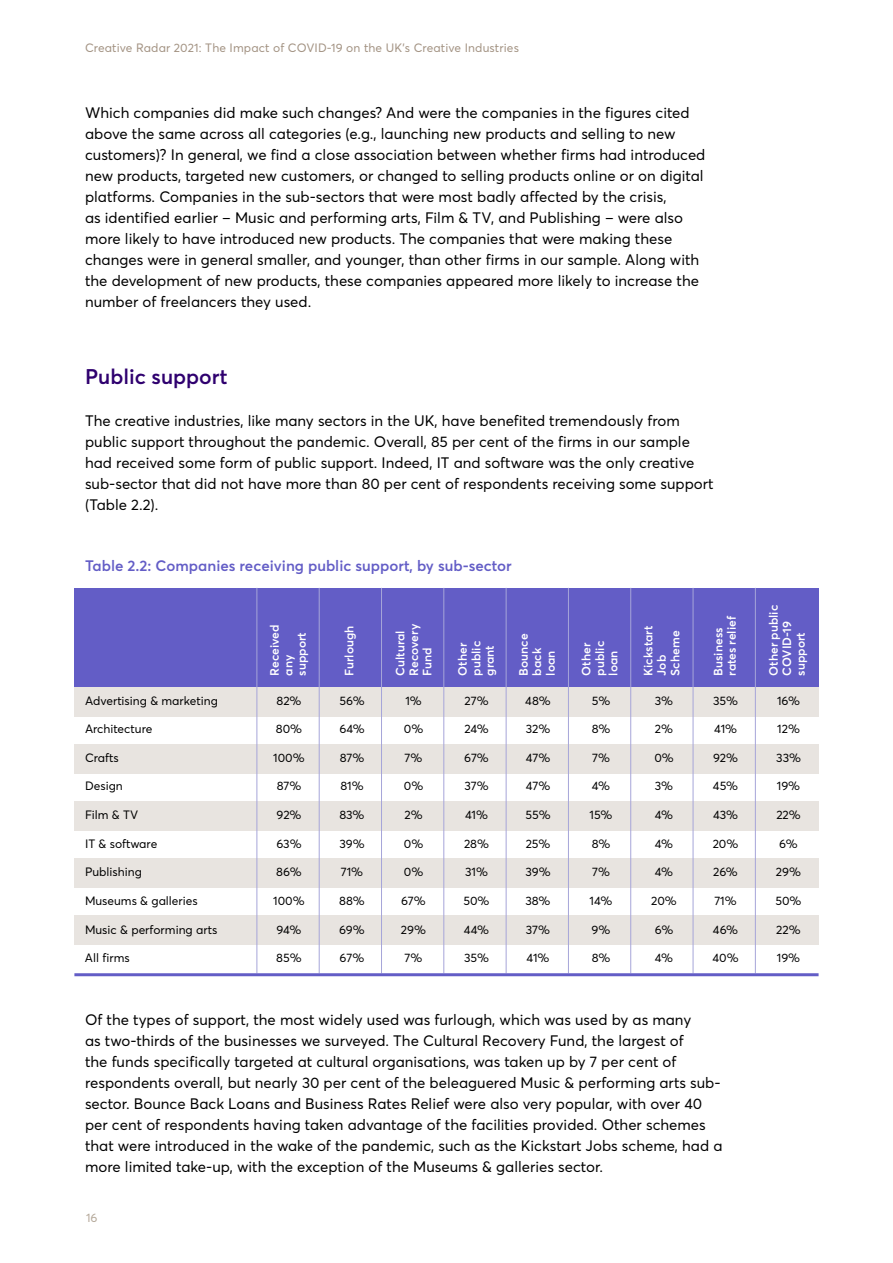
<style>
.page{position:relative;width:893px;height:1263px;background:#fff}
.page>*{position:absolute;margin:0;border:0;box-sizing:border-box;transform-origin:0 0}
.t1{font:600 21px "Averta";color:#2f006f}
.t2{font:15px/21px "Averta";color:#000}
.t3{font:600 15px "Averta";color:#635dc6}
.t4{font:12px "Averta";color:#000}
.t5{font:600 12px/13.5px "Averta";color:#fff}
.t6{font:12px "Averta";letter-spacing:.01em;color:#a39383}
.t7{font:12px "Averta";color:#b4a899}
</style>
<div class="page">
<div style="left:74px;top:687px;width:745px;height:29px;background:#e8e4e0"></div>
<div style="left:74px;top:744px;width:745px;height:29px;background:#e8e4e0"></div>
<div style="left:74px;top:801px;width:745px;height:29px;background:#e8e4e0"></div>
<div style="left:74px;top:858px;width:745px;height:29px;background:#e8e4e0"></div>
<div style="left:74px;top:915px;width:745px;height:29px;background:#e8e4e0"></div>
<div style="left:74px;top:588px;width:745px;height:99px;background:#635dc6"></div>
<hr style="left:256px;top:588px;width:1px;height:385px;background:#a6a5d9">
<hr style="left:319px;top:588px;width:1px;height:385px;background:#a6a5d9">
<hr style="left:381px;top:588px;width:1px;height:385px;background:#a6a5d9">
<hr style="left:443px;top:588px;width:1px;height:385px;background:#a6a5d9">
<hr style="left:506px;top:588px;width:1px;height:385px;background:#a6a5d9">
<hr style="left:568px;top:588px;width:1px;height:385px;background:#a6a5d9">
<hr style="left:630px;top:588px;width:1px;height:385px;background:#a6a5d9">
<hr style="left:693px;top:588px;width:1px;height:385px;background:#a6a5d9">
<hr style="left:755px;top:588px;width:1px;height:385px;background:#a6a5d9">
<hr style="left:74px;top:973px;width:745px;height:3px;background:#635dc6">
<p class="t6" style="left:85px;top:40px;width:435px">Creative Radar 2021: The Impact of COVID-19 on the UK’s Creative Industries</p>
<p class="t2" style="left:85px;top:102px;width:622px">Which companies did make such changes? And were the companies in the figures cited above the same across all categories (e.g., launching new products and selling to new customers)? In general, we find a close association between whether firms had introduced new products, targeted new customers, or changed to selling products online or on digital platforms. Companies in the sub-sectors that were most badly affected by the crisis,<br>as identified earlier – Music and performing arts, Film &amp; TV, and Publishing – were also more likely to have introduced new products. The companies that were making these changes were in general smaller, and younger, than other firms in our sample. Along with the development of new products, these companies appeared more likely to increase the number of freelancers they used.</p>
<h1 class="t1" style="left:85px;top:363px;width:144px">Public support</h1>
<p class="t2" style="left:85px;top:410px;width:630px">The creative industries, like many sectors in the UK, have benefited tremendously from public support throughout the pandemic. Overall, 85 per cent of the firms in our sample had received some form of public support. Indeed, IT and software was the only creative sub-sector that did not have more than 80 per cent of respondents receiving some support (Table 2.2).</p>
<p class="t3" style="left:85px;top:556px;width:428px">Table 2.2: Companies receiving public support, by sub-sector</p>
<p class="t5" style="left:268px;top:676px;width:53px;rotate:-90deg">Received any support</p>
<p class="t5" style="left:342px;top:676px;width:51px;rotate:-90deg">Furlough</p>
<p class="t5" style="left:393px;top:676px;width:53px;rotate:-90deg">Cultural<br>Recovery<br>Fund</p>
<p class="t5" style="left:456px;top:676px;width:36px;rotate:-90deg">Other public grant</p>
<p class="t5" style="left:517px;top:676px;width:44px;rotate:-90deg">Bounce back loan</p>
<p class="t5" style="left:579px;top:676px;width:36px;rotate:-90deg">Other public loan</p>
<p class="t5" style="left:641px;top:676px;width:51px;rotate:-90deg">Kickstart<br>Job<br>Scheme</p>
<p class="t5" style="left:711px;top:676px;width:61px;rotate:-90deg">Business rates relief</p>
<p class="t5" style="left:767px;top:676px;width:72px;rotate:-90deg">Other public<br>COVID-19 support</p>
<p class="t4" style="left:85px;top:693px;width:134px">Advertising &amp; marketing</p>
<p class="t4" style="left:276px;top:693px;width:27px">82%</p>
<p class="t4" style="left:339px;top:693px;width:27px">56%</p>
<p class="t4" style="left:405px;top:693px;width:18px">1%</p>
<p class="t4" style="left:464px;top:693px;width:26px">27%</p>
<p class="t4" style="left:525px;top:693px;width:27px">48%</p>
<p class="t4" style="left:592px;top:693px;width:20px">5%</p>
<p class="t4" style="left:655px;top:693px;width:20px">3%</p>
<p class="t4" style="left:713px;top:693px;width:27px">35%</p>
<p class="t4" style="left:777px;top:693px;width:25px">16%</p>
<p class="t4" style="left:85px;top:721px;width:69px">Architecture</p>
<p class="t4" style="left:276px;top:721px;width:28px">80%</p>
<p class="t4" style="left:339px;top:721px;width:27px">64%</p>
<p class="t4" style="left:404px;top:721px;width:21px">0%</p>
<p class="t4" style="left:464px;top:721px;width:26px">24%</p>
<p class="t4" style="left:526px;top:721px;width:26px">32%</p>
<p class="t4" style="left:592px;top:721px;width:20px">8%</p>
<p class="t4" style="left:655px;top:721px;width:20px">2%</p>
<p class="t4" style="left:714px;top:721px;width:25px">41%</p>
<p class="t4" style="left:777px;top:721px;width:24px">12%</p>
<p class="t4" style="left:85px;top:750px;width:35px">Crafts</p>
<p class="t4" style="left:273px;top:750px;width:33px">100%</p>
<p class="t4" style="left:340px;top:750px;width:26px">87%</p>
<p class="t4" style="left:405px;top:750px;width:19px">7%</p>
<p class="t4" style="left:464px;top:750px;width:26px">67%</p>
<p class="t4" style="left:526px;top:750px;width:26px">47%</p>
<p class="t4" style="left:592px;top:750px;width:19px">7%</p>
<p class="t4" style="left:654px;top:750px;width:21px">0%</p>
<p class="t4" style="left:713px;top:750px;width:27px">92%</p>
<p class="t4" style="left:776px;top:750px;width:26px">33%</p>
<p class="t4" style="left:85px;top:779px;width:39px">Design</p>
<p class="t4" style="left:277px;top:779px;width:26px">87%</p>
<p class="t4" style="left:340px;top:779px;width:25px">81%</p>
<p class="t4" style="left:404px;top:779px;width:21px">0%</p>
<p class="t4" style="left:464px;top:779px;width:26px">37%</p>
<p class="t4" style="left:526px;top:779px;width:26px">47%</p>
<p class="t4" style="left:592px;top:779px;width:20px">4%</p>
<p class="t4" style="left:655px;top:779px;width:20px">3%</p>
<p class="t4" style="left:713px;top:779px;width:27px">45%</p>
<p class="t4" style="left:777px;top:779px;width:25px">19%</p>
<p class="t4" style="left:85px;top:807px;width:55px">Film &amp; TV</p>
<p class="t4" style="left:276px;top:807px;width:27px">92%</p>
<p class="t4" style="left:339px;top:807px;width:27px">83%</p>
<p class="t4" style="left:404px;top:807px;width:20px">2%</p>
<p class="t4" style="left:465px;top:807px;width:25px">41%</p>
<p class="t4" style="left:525px;top:807px;width:27px">55%</p>
<p class="t4" style="left:589px;top:807px;width:25px">15%</p>
<p class="t4" style="left:655px;top:807px;width:20px">4%</p>
<p class="t4" style="left:713px;top:807px;width:27px">43%</p>
<p class="t4" style="left:776px;top:807px;width:26px">22%</p>
<p class="t4" style="left:85px;top:836px;width:74px">IT &amp; software</p>
<p class="t4" style="left:276px;top:836px;width:27px">63%</p>
<p class="t4" style="left:339px;top:836px;width:27px">39%</p>
<p class="t4" style="left:404px;top:836px;width:21px">0%</p>
<p class="t4" style="left:464px;top:836px;width:26px">28%</p>
<p class="t4" style="left:526px;top:836px;width:26px">25%</p>
<p class="t4" style="left:592px;top:836px;width:20px">8%</p>
<p class="t4" style="left:655px;top:836px;width:20px">4%</p>
<p class="t4" style="left:713px;top:836px;width:27px">20%</p>
<p class="t4" style="left:779px;top:836px;width:20px">6%</p>
<p class="t4" style="left:85px;top:865px;width:58px">Publishing</p>
<p class="t4" style="left:276px;top:865px;width:27px">86%</p>
<p class="t4" style="left:341px;top:865px;width:24px">71%</p>
<p class="t4" style="left:404px;top:865px;width:21px">0%</p>
<p class="t4" style="left:465px;top:865px;width:24px">31%</p>
<p class="t4" style="left:525px;top:865px;width:27px">39%</p>
<p class="t4" style="left:592px;top:865px;width:19px">7%</p>
<p class="t4" style="left:655px;top:865px;width:20px">4%</p>
<p class="t4" style="left:713px;top:865px;width:26px">26%</p>
<p class="t4" style="left:776px;top:865px;width:27px">29%</p>
<p class="t4" style="left:85px;top:893px;width:114px">Museums &amp; galleries</p>
<p class="t4" style="left:273px;top:893px;width:33px">100%</p>
<p class="t4" style="left:339px;top:893px;width:27px">88%</p>
<p class="t4" style="left:401px;top:893px;width:26px">67%</p>
<p class="t4" style="left:463px;top:893px;width:28px">50%</p>
<p class="t4" style="left:525px;top:893px;width:27px">38%</p>
<p class="t4" style="left:590px;top:893px;width:24px">14%</p>
<p class="t4" style="left:651px;top:893px;width:27px">20%</p>
<p class="t4" style="left:714px;top:893px;width:24px">71%</p>
<p class="t4" style="left:775px;top:893px;width:28px">50%</p>
<p class="t4" style="left:85px;top:922px;width:134px">Music &amp; performing arts</p>
<p class="t4" style="left:276px;top:922px;width:27px">94%</p>
<p class="t4" style="left:339px;top:922px;width:27px">69%</p>
<p class="t4" style="left:401px;top:922px;width:27px">29%</p>
<p class="t4" style="left:464px;top:922px;width:27px">44%</p>
<p class="t4" style="left:526px;top:922px;width:26px">37%</p>
<p class="t4" style="left:592px;top:922px;width:20px">9%</p>
<p class="t4" style="left:655px;top:922px;width:20px">6%</p>
<p class="t4" style="left:713px;top:922px;width:27px">46%</p>
<p class="t4" style="left:776px;top:922px;width:26px">22%</p>
<p class="t4" style="left:85px;top:950px;width:46px">All firms</p>
<p class="t4" style="left:276px;top:950px;width:27px">85%</p>
<p class="t4" style="left:340px;top:950px;width:26px">67%</p>
<p class="t4" style="left:405px;top:950px;width:19px">7%</p>
<p class="t4" style="left:464px;top:950px;width:27px">35%</p>
<p class="t4" style="left:526px;top:950px;width:25px">41%</p>
<p class="t4" style="left:592px;top:950px;width:20px">8%</p>
<p class="t4" style="left:655px;top:950px;width:20px">4%</p>
<p class="t4" style="left:712px;top:950px;width:28px">40%</p>
<p class="t4" style="left:777px;top:950px;width:25px">19%</p>
<p class="t2" style="left:85px;top:1009px;width:639px">Of the types of support, the most widely used was furlough, which was used by as many<br>as two-thirds of the businesses we surveyed. The Cultural Recovery Fund, the largest of<br>the funds specifically targeted at cultural organisations, was taken up by 7 per cent of respondents overall, but nearly 30 per cent of the beleaguered Music &amp; performing arts sub&shy;sector. Bounce Back Loans and Business Rates Relief were also very popular, with over 40 per cent of respondents having taken advantage of the facilities provided. Other schemes that were introduced in the wake of the pandemic, such as the Kickstart Jobs scheme, had a more limited take-up, with the exception of the Museums &amp; galleries sector.</p>
<p class="t7" style="left:86px;top:1210px;width:13px">16</p>
</div>
